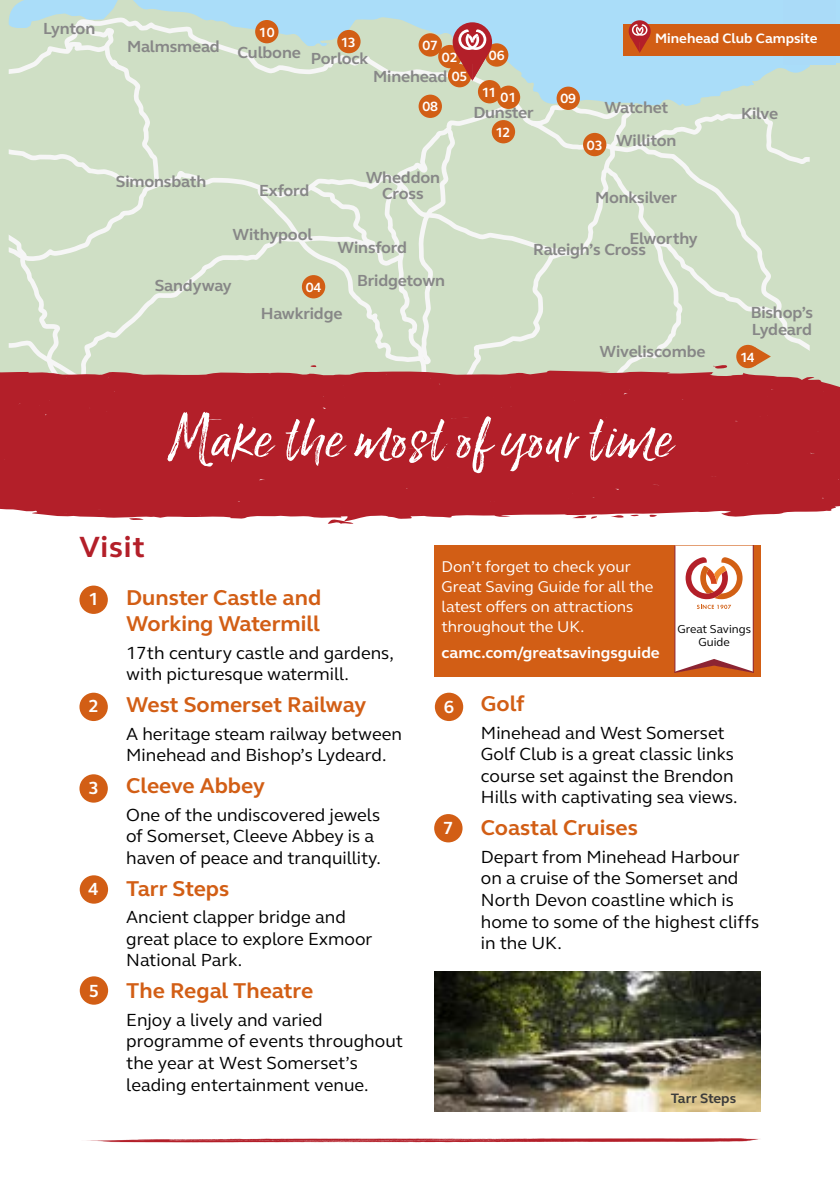
<style>
.page{position:relative;width:840px;height:1191px;background:#fff}
.page>*{position:absolute;margin:0;border:0;box-sizing:border-box;transform-origin:0 0}
.t1{font:68px "Lucky Fellas Win";letter-spacing:.025em;color:#fff}
.t2{font:700 30px "FS Elliot";letter-spacing:.025em;color:#b31f29}
.t3{font:700 22px/26.4px "FS Elliot";color:#d25e15}
.t4{font:18px/21.6px "FS Elliot";color:#000}
.t5{font:700 18px "FS Elliot";color:#fff}
.t6{font:700 16.4px/16.4px "FS Elliot";letter-spacing:-.01em;color:#878787;text-align:center}
.t7{font:700 16.4px "FS Elliot";letter-spacing:-.03em;color:#878787}
.t8{font:16px/20px "FS Elliot";color:#fff}
.t9{font:700 16px "FS Elliot";color:#fff}
.t10{font:700 14px "FS Elliot";color:#fff}
.t11{font:700 14px "FS Elliot";color:#3c3c3b}
.t12{font:700 13.8px "FS Elliot";color:#fff}
.t13{font:11.8px/13.4px "FS Elliot";color:#000;text-align:center}
</style>
<div class="page">
<div style="left:811px;top:62px;width:28px;height:411px;background:#cfdfc5"></div>
<div style="left:79px;top:692px;width:29px;height:29px;background:#d25e15;border-radius:50%"></div>
<div style="left:79px;top:774px;width:29px;height:28px;background:#d25e15;border-radius:50%"></div>
<div style="left:80px;top:875px;width:28px;height:28px;background:#d25e15;border-radius:50%"></div>
<div style="left:79px;top:585px;width:29px;height:29px;background:#d25e15;border-radius:50%"></div>
<div style="left:434px;top:692px;width:29px;height:29px;background:#d25e15;border-radius:50%"></div>
<div style="left:434px;top:814px;width:28px;height:28px;background:#d25e15;border-radius:50%"></div>
<div style="left:80px;top:976px;width:28px;height:28px;background:#d25e15;border-radius:50%"></div>
<img style="left:434px;top:971px;width:326px;height:140px">
<div style="left:165px;top:0;width:618px;height:14px;background:#aaddf9"></div>
<div style="left:783px;top:0;width:51px;height:64px;background:#aadbf8"></div>
<svg style="left:165px;top:14px;width:644px;height:132px;background:#bfdddc"></svg>
<div style="left:165px;top:146px;width:91px;height:87px;background:#cfdfc5"></div>
<div style="left:165px;top:233px;width:91px;height:137px;background:#cfdfc5"></div>
<svg style="left:9px;top:0;width:156px;height:370px;background:#d1e1cb"></svg>
<svg style="left:517px;top:101px;width:118px;height:269px;background:#d1e0c9"></svg>
<div style="left:418px;top:33px;width:23px;height:24px;background:#d25e15;border-radius:50%"></div>
<div style="left:496px;top:86px;width:24px;height:23px;background:#d25e15;border-radius:50%"></div>
<div style="left:582px;top:133px;width:24px;height:23px;background:#d25e15;border-radius:50%"></div>
<div style="left:447px;top:64px;width:24px;height:23px;background:#d25e15;border-radius:50%"></div>
<div style="left:556px;top:87px;width:23px;height:23px;background:#d25e15;border-radius:50%"></div>
<div style="left:255px;top:20px;width:23px;height:23px;background:#d25e15;border-radius:50%"></div>
<div style="left:477px;top:80px;width:24px;height:23px;background:#d25e15;border-radius:50%"></div>
<div style="left:438px;top:45px;width:23px;height:23px;background:#d25e15;border-radius:50%"></div>
<div style="left:484px;top:43px;width:24px;height:24px;background:#d25e15;border-radius:50%"></div>
<div style="left:337px;top:30px;width:23px;height:23px;background:#d25e15;border-radius:50%"></div>
<svg style="left:86px;top:1138px;width:674px;height:5px"></svg>
<div style="left:623px;top:24px;width:216px;height:31px;background:#d25e15"></div>
<svg style="left:628px;top:20px;width:22px;height:22px"></svg>
<svg style="left:629px;top:24px;width:20px;height:29px"></svg>
<svg style="left:452px;top:22px;width:40px;height:40px"></svg>
<svg style="left:454px;top:29px;width:36px;height:52px"></svg>
<svg style="left:600px;top:108px;width:209px;height:262px;background:#d2dfc7"></svg>
<div style="left:0;top:370px;width:839px;height:150px;background:#b31f29"></div>
<svg style="left:256px;top:94px;width:261px;height:283px;background:#d2dbc3"></svg>
<svg style="left:610px;top:514px;width:13px;height:4px"></svg>
<svg style="left:648px;top:515px;width:8px;height:2px"></svg>
<svg style="left:572px;top:515px;width:25px;height:4px"></svg>
<svg style="left:129px;top:518px;width:15px;height:2px"></svg>
<svg style="left:327px;top:519px;width:26px;height:5px"></svg>
<div style="left:434px;top:545px;width:326px;height:131px;background:#d25e15"></div>
<svg style="left:674px;top:545px;width:78px;height:128px;background:#f0d6cf"></svg>
<hr style="left:752px;top:545px;width:1px;height:128px;background:#8c2432">
<p class="t6" style="left:43px;top:20px;width:54px">Lynton</p>
<p class="t6" style="left:127px;top:38px;width:94px">Malmsmead</p>
<p class="t6" style="left:116px;top:172px;width:92px">Simonsbath</p>
<p class="t12" style="left:259px;top:23px;width:17px">10</p>
<p class="t12" style="left:341px;top:33px;width:16px">13</p>
<p class="t6" style="left:237px;top:47px;width:132px">Culbone Porlock</p>
<p class="t12" style="left:422px;top:36px;width:17px">07</p>
<p class="t12" style="left:441px;top:48px;width:17px">02</p>
<p class="t12" style="left:488px;top:46px;width:17px">06</p>
<p class="t6" style="left:259px;top:182px;width:52px">Exford</p>
<p class="t6" style="left:373px;top:68px;width:76px">Minehead</p>
<p class="t12" style="left:451px;top:67px;width:17px">05</p>
<p class="t12" style="left:422px;top:97px;width:17px">08</p>
<p class="t12" style="left:481px;top:83px;width:16px">11</p>
<p class="t12" style="left:500px;top:88px;width:17px">01</p>
<p class="t6" style="left:473px;top:104px;width:62px">Dunster</p>
<p class="t12" style="left:495px;top:123px;width:16px">12</p>
<p class="t6" style="left:365px;top:169px;width:76px">Wheddon<br>Cross</p>
<p class="t10" style="left:654px;top:29px;width:164px">Minehead Club Campsite</p>
<p class="t12" style="left:560px;top:89px;width:17px">09</p>
<p class="t7" style="left:604px;top:97px;width:65px">Watchet</p>
<p class="t12" style="left:586px;top:136px;width:17px">03</p>
<p class="t6" style="left:615px;top:132px;width:62px">Williton</p>
<p class="t6" style="left:594px;top:189px;width:83px">Monksilver</p>
<p class="t6" style="left:740px;top:105px;width:38px">Kilve</p>
<p class="t6" style="left:232px;top:226px;width:81px">Withypool</p>
<p class="t6" style="left:337px;top:239px;width:71px">Winsford</p>
<p class="t6" style="left:629px;top:230px;width:70px">Elworthy</p>
<p class="t6" style="left:532px;top:241px;width:114px">Raleigh’s Cross</p>
<p class="t6" style="left:155px;top:277px;width:79px">Sandyway</p>
<p class="t12" style="left:305px;top:278px;width:17px">04</p>
<p class="t6" style="left:260px;top:305px;width:83px">Hawkridge</p>
<p class="t6" style="left:357px;top:272px;width:90px">Bridgetown</p>
<p class="t6" style="left:599px;top:342px;width:107px">Wiveliscombe</p>
<h1 class="t1" style="left:168px;top:395px;width:504px">Make the most of your time</h1>
<p class="t6" style="left:750px;top:304px;width:64px;text-align:left">Bishop’s<br>Lydeard</p>
<p class="t12" style="left:739px;top:348px;width:16px">14</p>
<h2 class="t2" style="left:79px;top:527px;width:67px">Visit</h2>
<p class="t3" style="left:126px;top:584px;width:196px">Dunster Castle and<br>Working Watermill</p>
<p class="t4" style="left:126px;top:641px;width:269px">17th century castle and gardens, with picturesque watermill.</p>
<p class="t3" style="left:126px;top:691px;width:241px">West Somerset Railway</p>
<p class="t4" style="left:126px;top:722px;width:277px">A heritage steam railway between<br>Minehead and Bishop’s Lydeard.</p>
<p class="t3" style="left:126px;top:772px;width:140px">Cleeve Abbey</p>
<p class="t4" style="left:126px;top:803px;width:256px">One of the undiscovered jewels of Somerset, Cleeve Abbey is a haven of peace and tranquillity.</p>
<p class="t3" style="left:126px;top:875px;width:104px">Tarr Steps</p>
<p class="t4" style="left:126px;top:905px;width:247px">Ancient clapper bridge and great place to explore Exmoor<br>National Park.</p>
<p class="t3" style="left:126px;top:977px;width:188px">The Regal Theatre</p>
<p class="t4" style="left:126px;top:1008px;width:278px">Enjoy a lively and varied programme of events throughout the year at West Somerset’s leading entertainment venue.</p>
<p class="t5" style="left:88px;top:587px;width:12px">1</p>
<p class="t5" style="left:88px;top:694px;width:12px">2</p>
<p class="t5" style="left:88px;top:775px;width:12px">3</p>
<p class="t5" style="left:88px;top:876px;width:12px">4</p>
<p class="t5" style="left:89px;top:978px;width:12px">5</p>
<p class="t8" style="left:441px;top:556px;width:213px">Don’t forget to check your<br>Great Saving Guide for all the latest offers on attractions throughout the UK.</p>
<p class="t9" style="left:441px;top:642px;width:220px">camc.com/greatsavingsguide</p>
<p class="t13" style="left:677px;top:622px;width:75px">Great Savings<br>Guide</p>
<p class="t5" style="left:443px;top:695px;width:12px">6</p>
<p class="t5" style="left:443px;top:815px;width:12px">7</p>
<p class="t3" style="left:480px;top:690px;width:45px">Golf</p>
<p class="t4" style="left:480px;top:721px;width:258px">Minehead and West Somerset<br>Golf Club is a great classic links course set against the Brendon<br>Hills with captivating sea views.</p>
<p class="t3" style="left:480px;top:814px;width:158px">Coastal Cruises</p>
<p class="t4" style="left:480px;top:845px;width:279px">Depart from Minehead Harbour on a cruise of the Somerset and<br>North Devon coastline which is home to some of the highest cliffs in the UK.</p>
<p class="t11" style="left:670px;top:1088px;width:67px">Tarr Steps</p>
</div>
